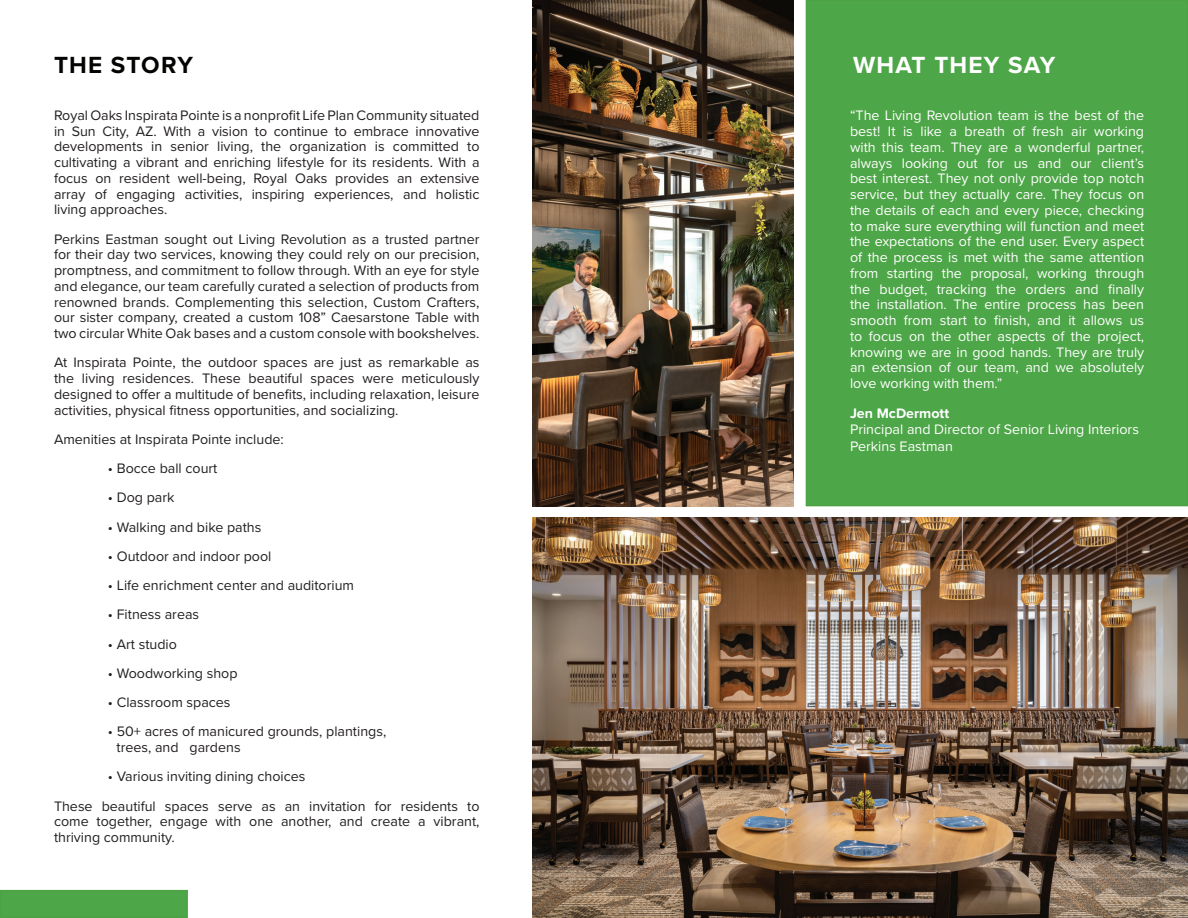
<style>
.page{position:relative;width:1188px;height:918px;background:#fff}
.page>*{position:absolute;margin:0;border:0;box-sizing:border-box;transform-origin:0 0}
.t1{font:700 24.3px "Proxima Nova";letter-spacing:.05em;color:#fff}
.t2{font:700 24.3px "Proxima Nova";letter-spacing:.045em;color:#040503}
.t3{font:14.25px/15.8px "Proxima Nova";color:#231f20;text-align:justify}
.t4{font:14.25px/15.8px "Proxima Nova";color:#fff;text-align:justify}
.t5{font:700 14.25px "Proxima Nova";color:#fff}
</style>
<div class="page">
<div style="left:1px;top:891px;width:186px;height:26px;background:#4da647"></div>
<div style="left:0;top:890px;width:188px;height:28px;border:2px solid #4da246"></div>
<div style="left:806px;top:1px;width:382px;height:505px;background:#4da647"></div>
<img style="left:532px;top:517px;width:656px;height:401px">
<img style="left:532px;top:0;width:261px;height:506px">
<h1 class="t2" style="left:54px;top:47px;width:141px">THE STORY</h1>
<p class="t3" style="left:54px;top:107px;width:427px">Royal Oaks Inspirata Pointe is a nonprofit Life Plan Community situated in Sun City, AZ. With a vision to continue to embrace innovative developments in senior living, the organization is committed to cultivating a vibrant and enriching lifestyle for its residents. With a focus on resident well-being, Royal Oaks provides an extensive array of engaging activities, inspiring experiences, and holistic living approaches.</p>
<p class="t3" style="left:54px;top:230px;width:427px">Perkins Eastman sought out Living Revolution as a trusted partner for their day two services, knowing they could rely on our precision, promptness, and commitment to follow through. With an eye for style and elegance, our team carefully curated a selection of products from renowned brands. Complementing this selection, Custom Crafters, our sister company, created a custom 108” Caesarstone Table with two circular White Oak bases and a custom console with bookshelves.</p>
<p class="t3" style="left:54px;top:354px;width:427px">At Inspirata Pointe, the outdoor spaces are just as remarkable as the living residences. These beautiful spaces were meticulously designed to offer a multitude of benefits, including relaxation, leisure activities, physical fitness opportunities, and socializing.</p>
<p class="t3" style="left:54px;top:431px;width:231px">Amenities at Inspirata Pointe include:</p>
<p class="t3" style="left:108px;top:460px;width:111px">• Bocce ball court</p>
<p class="t3" style="left:108px;top:489px;width:68px">• Dog park</p>
<p class="t3" style="left:108px;top:518px;width:155px">• Walking and bike paths</p>
<p class="t3" style="left:108px;top:548px;width:165px">• Outdoor and indoor pool</p>
<p class="t3" style="left:108px;top:577px;width:248px">• Life enrichment center and auditorium</p>
<p class="t3" style="left:108px;top:606px;width:93px">• Fitness areas</p>
<p class="t3" style="left:108px;top:635px;width:70px">• Art studio</p>
<p class="t3" style="left:108px;top:665px;width:131px">• Woodworking shop</p>
<p class="t3" style="left:108px;top:694px;width:124px">• Classroom spaces</p>
<p class="t3" style="left:117px;top:723px;width:271px;text-indent:-9px">• 50+ acres of manicured grounds, plantings, trees, and gardens</p>
<p class="t3" style="left:54px;top:761px;width:427px;line-height:29.2px;text-indent:54px">• Various inviting dining choices<br>These beautiful spaces serve as an invitation for residents to</p>
<p class="t3" style="left:54px;top:813px;width:427px">come together, engage with one another, and create a vibrant, thriving community.</p>
<h1 class="t1" style="left:853px;top:47px;width:204px">WHAT THEY SAY</h1>
<p class="t4" style="left:850px;top:107px;width:296px">“The Living Revolution team is the best of the best! It is like a breath of fresh air working with this team. They are a wonderful partner, always looking out for us and our client’s best interest. They not only provide top notch service, but they actually care. They focus on the details of each and every piece, checking to make sure everything will function and meet the expectations of the end user. Every aspect of the process is met with the same attention from starting the proposal, working through the budget, tracking the orders and finally the installation. The entire process has been smooth from start to finish, and it allows us to focus on the other aspects of the project, knowing we are in good hands. They are truly an extension of our team, and we absolutely love working with them.”</p>
<p class="t5" style="left:850px;top:403px;width:101px">Jen McDermott</p>
<p class="t4" style="left:850px;top:421px;width:290px;line-height:16.5px">Principal and Director of Senior Living Interiors<br>Perkins Eastman</p>
</div>
